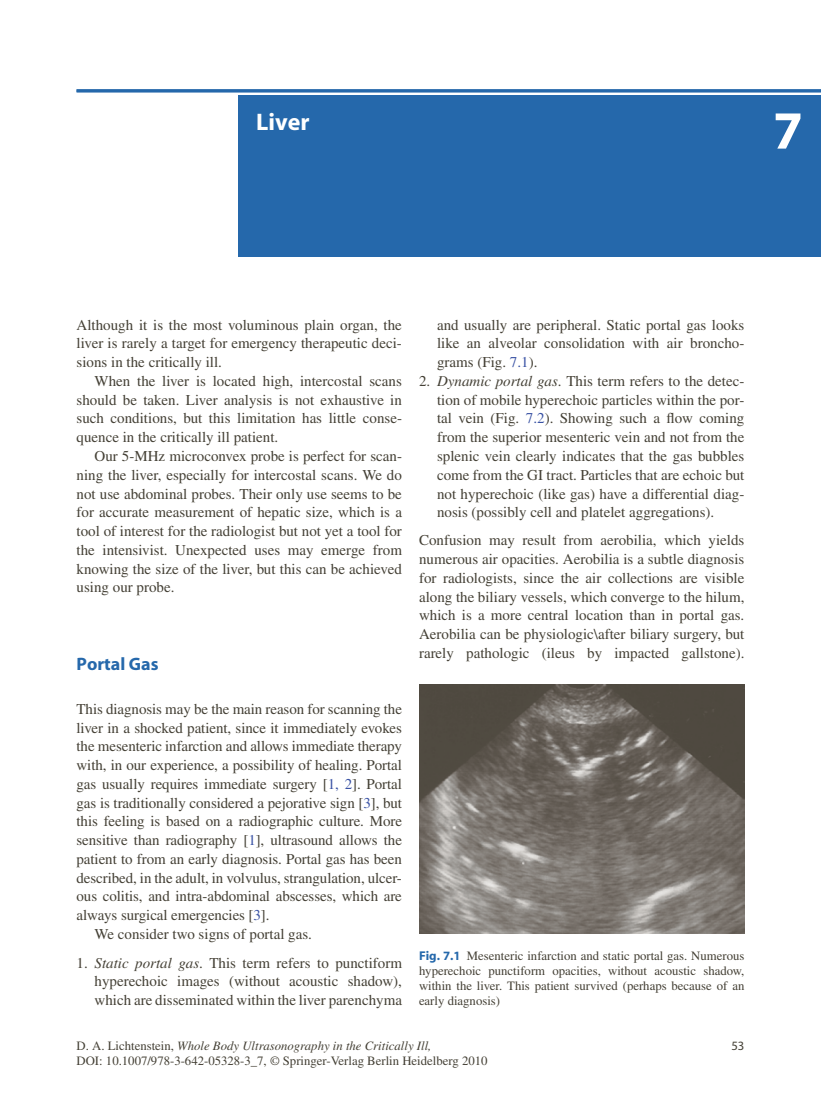
<style>
.page{position:relative;width:821px;height:1106px;background:#fff}
.page>*{position:absolute;margin:0;border:0;box-sizing:border-box;transform-origin:0 0}
.t1{font:700 54px "Myriad";color:#fff}
.t2{font:700 24px "Myriad";color:#fff}
.t3{font:700 18px "Myriad";color:#2568ab}
.t4{font:15px/18.8px "Times";letter-spacing:-.005em;color:#444035;text-align:justify}
.t5{font:12.75px/15px "Times";color:#444035;text-align:justify}
.t6{font:italic 12.75px "Times";color:#444035}
.t7{font:12.75px "Myriad";color:#444035}
.s1{color:#3952a4}
.s2{font-style:italic}
.s3{font-family:"Myriad";font-weight:700;color:#2568ab}
.s4{font-style:normal}
</style>
<div class="page">
<div style="left:238px;top:95px;width:583px;height:162px;background:#2568ab"></div>
<hr style="left:77px;top:89px;width:744px;height:3px;background:#2568ab">
<img style="left:419px;top:685px;width:325px;height:248px">
<h2 class="t2" style="left:256px;top:109px;width:55px">Liver</h2>
<h1 class="t1" style="left:773px;top:103px;width:31px">7</h1>
<p class="t4" style="left:77px;top:315px;width:327px">Although it is the most voluminous plain organ, the liver is rarely a target for emergency therapeutic deci&shy;sions in the critically ill.</p>
<p class="t4" style="left:77px;top:371px;width:327px;text-indent:18px">When the liver is located high, intercostal scans should be taken. Liver analysis is not exhaustive in such conditions, but this limitation has little conse&shy;quence in the critically ill patient.</p>
<p class="t4" style="left:77px;top:446px;width:327px;text-indent:18px">Our 5-MHz microconvex probe is perfect for scan&shy;ning the liver, especially for intercostal scans. We do not use abdominal probes. Their only use seems to be for accurate measurement of hepatic size, which is a tool of interest for the radiologist but not yet a tool for the intensivist. Unexpected uses may emerge from knowing the size of the liver, but this can be achieved using our probe.</p>
<p class="t3" style="left:77px;top:654px;width:83px">Portal Gas</p>
<p class="t4" style="left:77px;top:699px;width:327px">This diagnosis may be the main reason for scanning the</p>
<p class="t4" style="left:77px;top:718px;width:327px">liver in a shocked patient, since it immediately evokes</p>
<p class="t4" style="left:77px;top:737px;width:327px">the mesenteric infarction and allows immediate therapy</p>
<p class="t4" style="left:77px;top:755px;width:327px">with, in our experience, a possibility of healing. Portal</p>
<p class="t4" style="left:77px;top:774px;width:327px">gas usually requires immediate surgery [<span class="s1">1, 2</span>]. Portal</p>
<p class="t4" style="left:77px;top:793px;width:327px">gas is traditionally considered a pejorative sign [<span class="s1">3</span>], but</p>
<p class="t4" style="left:77px;top:812px;width:327px">this feeling is based on a radiographic culture. More</p>
<p class="t4" style="left:77px;top:830px;width:327px">sensitive than radiography [<span class="s1">1</span>], ultrasound allows the</p>
<p class="t4" style="left:77px;top:849px;width:327px">patient to from an early diagnosis. Portal gas has been</p>
<p class="t4" style="left:77px;top:868px;width:327px">described, in the adult, in volvulus, strangulation, ulcer-</p>
<p class="t4" style="left:77px;top:887px;width:327px">ous colitis, and intra-abdominal abscesses, which are</p>
<p class="t4" style="left:77px;top:905px;width:194px">always surgical emergencies [<span class="s1">3</span>].</p>
<p class="t4" style="left:95px;top:924px;width:219px">We consider two signs of portal gas.</p>
<p class="t4" style="left:95px;top:953px;width:309px;text-indent:-18px">1. <span class="s2">Static portal gas</span>. This term refers to punctiform hyperechoic images (without acoustic shadow), which are disseminated within the liver parenchyma</p>
<p class="t4" style="left:437px;top:315px;width:309px">and usually are peripheral. Static portal gas looks like an alveolar consolidation with air broncho&shy;grams (Fig. <span class="s1">7.1</span>).</p>
<p class="t4" style="left:437px;top:371px;width:309px;text-indent:-18px">2. <span class="s2">Dynamic portal gas</span>. This term refers to the detec&shy;tion of mobile hyperechoic particles within the por&shy;tal vein (Fig. <span class="s1">7.2</span>). Showing such a flow coming from the superior mesenteric vein and not from the splenic vein clearly indicates that the gas bubbles come from the GI tract. Particles that are echoic but not hyperechoic (like gas) have a differential diag&shy;nosis (possibly cell and platelet aggregations).</p>
<p class="t4" style="left:419px;top:531px;width:327px">Confusion may result from aerobilia, which yields numerous air opacities. Aerobilia is a subtle diagnosis for radiologists, since the air collections are visible along the biliary vessels, which converge to the hilum, which is a more central location than in portal gas.<br>Aerobilia can be physiologic\after biliary surgery, but rarely pathologic (ileus by impacted gallstone).</p>
<p class="t5" style="left:419px;top:948px;width:327px"><span class="s3">Fig. 7.1</span> Mesenteric infarction and static portal gas. Numerous hyperechoic punctiform opacities, without acoustic shadow, within the liver. This patient survived (perhaps because of an early diagnosis)</p>
<p class="t6" style="left:77px;top:1038px;width:356px"><span class="s4">D. A. Lichtenstein,</span> Whole Body Ultrasonography in the Critically Ill,</p>
<p class="t7" style="left:731px;top:1039px;width:15px">53</p>
<p class="t5" style="left:77px;top:1053px;width:412px">DOI: 10.1007/978-3-642-05328-3_7, © Springer-Verlag Berlin Heidelberg 2010</p>
</div>
